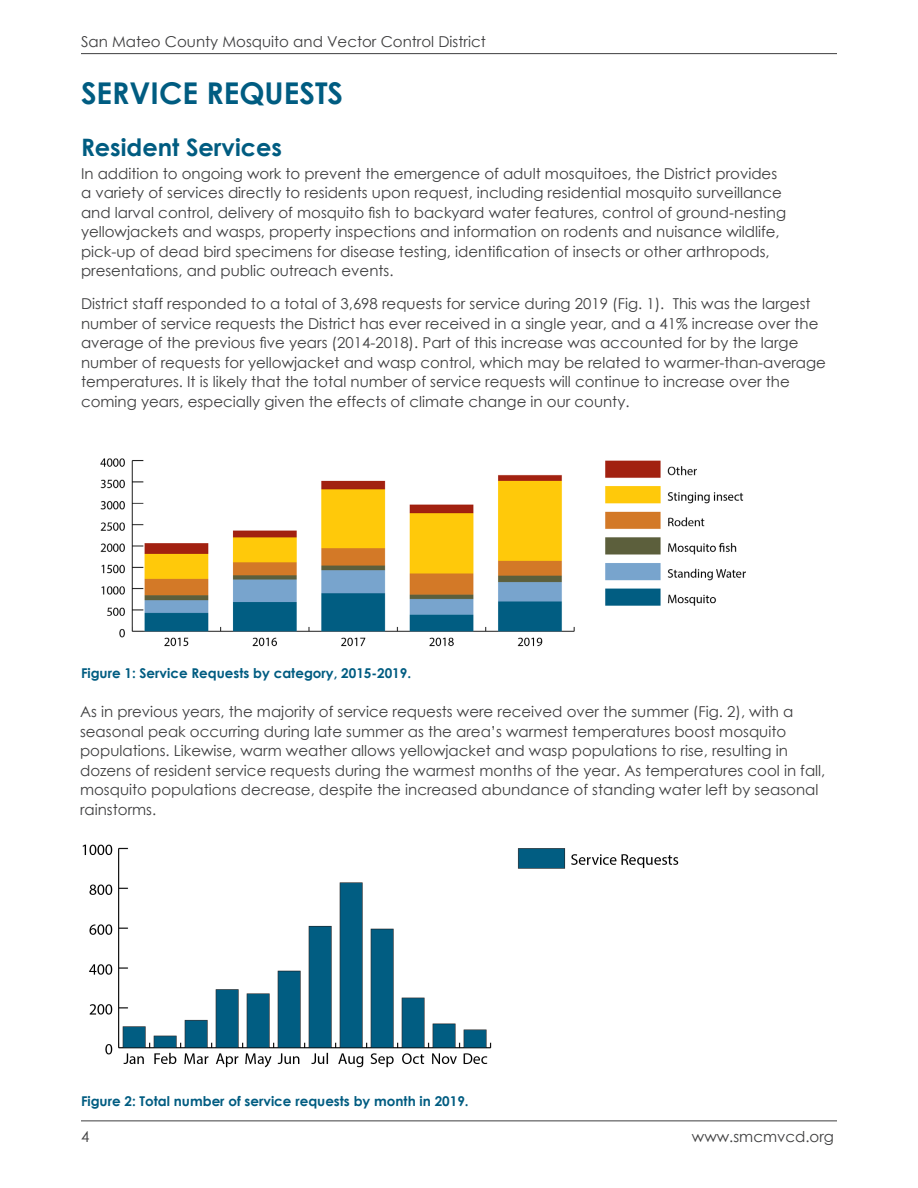
<style>
.page{position:relative;width:918px;height:1188px;background:#fff}
.page>*{position:absolute;margin:0;border:0;box-sizing:border-box;transform-origin:0 0}
.Topic_Header_A{font:700 30px "Century Gothic";color:#005c81}
.Topic_Header_B{font:700 24px "Century Gothic";color:#005c81}
.t1{font:15px/19.5px "Century Gothic";color:#3e3e3f}
.Figure{font:700 13.5px "Century Gothic";color:#005c81}
</style>
<div class="page">
<hr style="left:81px;top:53px;width:756px;height:1px;background:#3e3e3f">
<hr style="left:81px;top:1120px;width:756px;height:1px;background:#3e3e3f">
<img style="left:100px;top:458px;width:645px;height:189px">
<img style="left:82px;top:844px;width:596px;height:223px">
<p class="t1" style="left:81px;top:31px;width:406px">San Mateo County Mosquito and Vector Control District</p>
<p class="Topic_Header_A" style="left:81px;top:70px;width:264px">SERVICE REQUESTS</p>
<p class="Topic_Header_B" style="left:81px;top:129px;width:203px">Resident Services</p>
<p class="t1" style="left:81px;top:163px;width:707px">In addition to ongoing work to prevent the emergence of adult mosquitoes, the District provides a variety of services directly to residents upon request, including residential mosquito surveillance and larval control, delivery of mosquito fish to backyard water features, control of ground-nesting yellowjackets and wasps, property inspections and information on rodents and nuisance wildlife, pick-up of dead bird specimens for disease testing, identification of insects or other arthropods, presentations, and public outreach events.</p>
<p class="t1" style="left:81px;top:294px;width:747px">District staff responded to a total of 3,698 requests for service during 2019 (Fig. 1). This was the largest number of service requests the District has ever received in a single year, and a 41% increase over the average of the previous five years (2014-2018). Part of this increase was accounted for by the large number of requests for yellowjacket and wasp control, which may be related to warmer-than-average temperatures. It is likely that the total number of service requests will continue to increase over the coming years, especially given the effects of climate change in our county.</p>
<p class="Figure" style="left:81px;top:663px;width:332px">Figure 1: Service Requests by category, 2015-2019.</p>
<p class="t1" style="left:80px;top:702px;width:747px">As in previous years, the majority of service requests were received over the summer (Fig. 2), with a seasonal peak occurring during late summer as the area’s warmest temperatures boost mosquito populations. Likewise, warm weather allows yellowjacket and wasp populations to rise, resulting in dozens of resident service requests during the warmest months of the year. As temperatures cool in fall, mosquito populations decrease, despite the increased abundance of standing water left by seasonal rainstorms.</p>
<p class="Figure" style="left:81px;top:1091px;width:389px">Figure 2: Total number of service requests by month in 2019.</p>
<p class="t1" style="left:81px;top:1126px;width:10px">4</p>
<p class="t1" style="left:692px;top:1126px;width:144px">www.smcmvcd.org</p>
</div>
